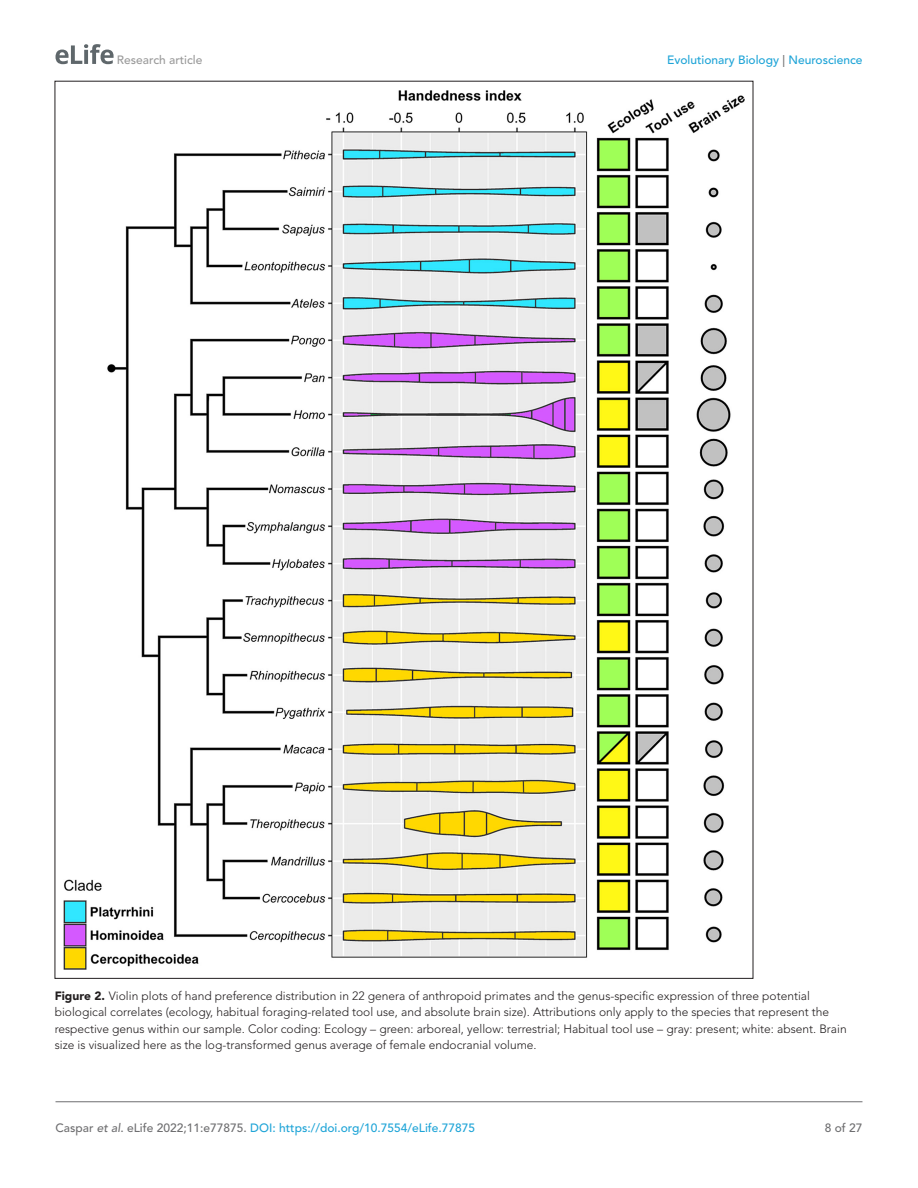
<style>
.page{position:relative;width:918px;height:1188px;background:#fff}
.page>*{position:absolute;margin:0;border:0;box-sizing:border-box;transform-origin:0 0}
.t1{font:300 12px/16.5px "Avenir LT Std";color:#231f20}
.t2{font:500 12px "Avenir LT Std";color:#1ea4d7}
.t3{font:500 12px "Avenir LT Std";color:#9a9a9a}
.t4{font:500 12px "Avenir LT Std";color:#6e6e70}
.s1{color:#6e6e70}
.s2{font-weight:900}
.s3{font-style:italic;color:#6e6e70}
</style>
<div class="page">
<svg style="left:56px;top:44px;width:58px;height:20px"></svg>
<hr style="left:56px;top:1101px;width:806px;height:1px;background:#6e6e70">
<img style="left:64px;top:90px;width:680px;height:879px">
<p class="t3" style="left:117px;top:53px;width:87px">Research article</p>
<p class="t2" style="left:667px;top:53px;width:197px">Evolutionary Biology <span class="s1">|</span> Neuroscience</p>
<p class="t1" style="left:55px;top:987px;width:793px"><span class="s2">Figure 2.</span> Violin plots of hand preference distribution in 22 genera of anthropoid primates and the genus-specific expression of three potential biological correlates (ecology, habitual foraging-related tool use, and absolute brain size). Attributions only apply to the species that represent the respective genus within our sample. Color coding: Ecology – green: arboreal, yellow: terrestrial; Habitual tool use – gray: present; white: absent. Brain size is visualized here as the log-transformed genus average of female endocranial volume.</p>
<p class="t2" style="left:56px;top:1121px;width:421px"><span class="s1">Caspar</span> <span class="s3">et al</span><span class="s1">. eLife 2022;11:e77875.</span> DOI: https://doi.org/10.7554/eLife.77875</p>
<p class="t4" style="left:825px;top:1121px;width:39px">8 of 27</p>
</div>
